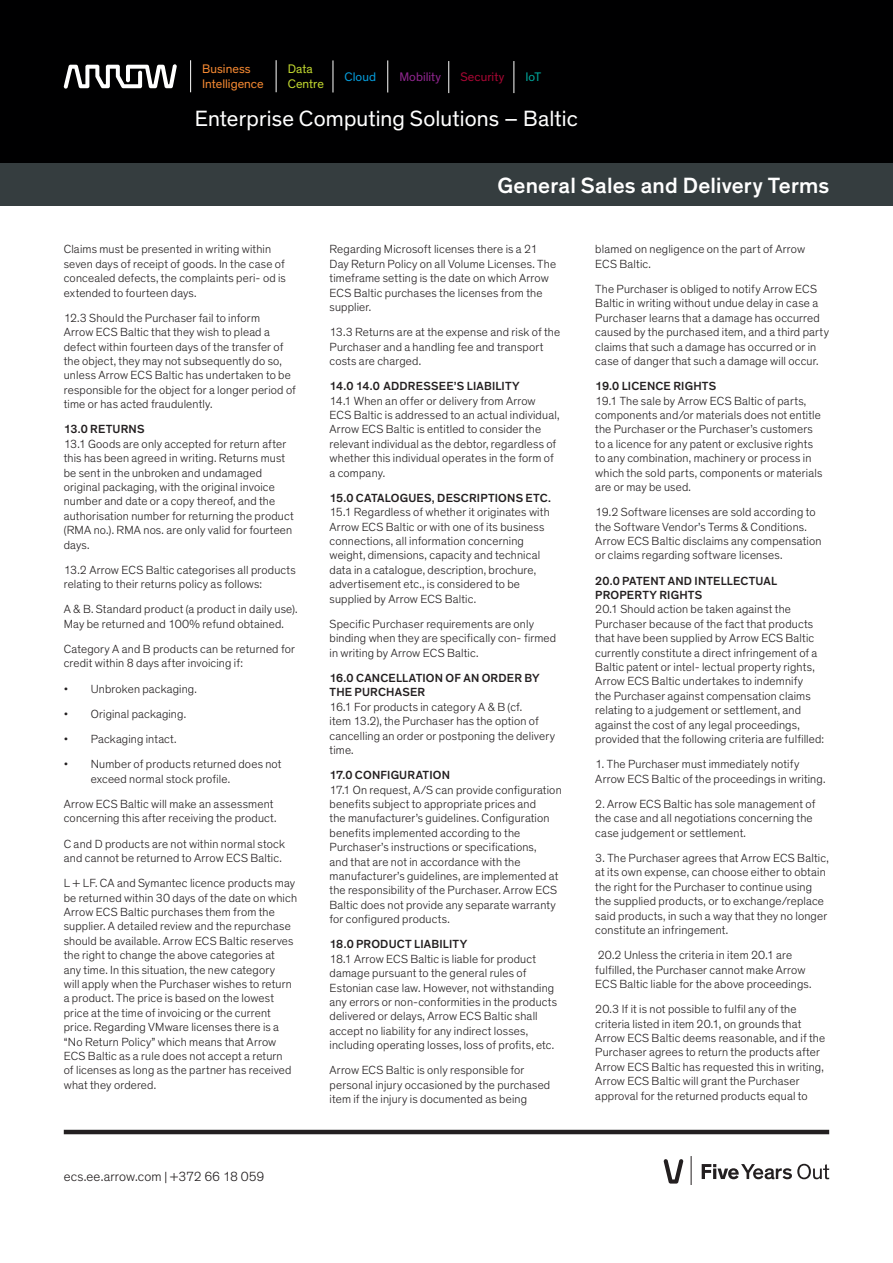
<style>
.page{position:relative;width:893px;height:1263px;background:#fff}
.page>*{position:absolute;margin:0;border:0;box-sizing:border-box;transform-origin:0 0}
.t1{font:22.5px "Theinhardt";letter-spacing:.005em;color:#fff}
.t2{font:500 22.5px "Theinhardt";letter-spacing:.01em;color:#fff}
.Contact_Block_-_Body{font:300 13.5px "Theinhardt";letter-spacing:.005em;color:#231f20}
.t3{font:12.6px/14.5px "Theinhardt";color:#f58932}
.t4{font:12.6px/14.5px "Theinhardt";color:#c1d72f}
.t5{font:12.6px "Theinhardt";letter-spacing:.005em;color:#90268f}
.t6{font:12.6px "Theinhardt";letter-spacing:.005em;color:#a60733}
.t7{font:12.6px "Theinhardt";color:#069ddc}
.t8{font:12.6px "Theinhardt";color:#00a59a}
.Body_Copy_9_12{font:300 12px/14.4px "Theinhardt";letter-spacing:.015em;color:#231f20}
.s1{font-weight:500}
</style>
<div class="page">
<hr style="left:64px;top:1130px;width:765px;height:4px;background:#231f20">
<svg style="left:702px;top:1164px;width:127px;height:15px"></svg>
<svg style="left:663px;top:1159px;width:20px;height:24px"></svg>
<svg style="left:691px;top:1156px;width:1px;height:28px"></svg>
<div style="left:0;top:0;width:893px;height:165px;background:#000001"></div>
<div style="left:0;top:163px;width:893px;height:43px;background:#353d3f"></div>
<svg style="left:64px;top:64px;width:113px;height:25px"></svg>
<hr style="left:190px;top:60px;width:1px;height:32px;background:#fff">
<hr style="left:276px;top:60px;width:1px;height:32px;background:#fff">
<hr style="left:333px;top:60px;width:1px;height:32px;background:#fff">
<hr style="left:387px;top:60px;width:1px;height:32px;background:#fff">
<hr style="left:448px;top:61px;width:1px;height:32px;background:#fff">
<hr style="left:514px;top:61px;width:1px;height:32px;background:#fff">
<p class="t3" style="left:202px;top:62px;width:63px">Business<br>Intelligence</p>
<p class="t4" style="left:288px;top:62px;width:38px">Data<br>Centre</p>
<p class="t7" style="left:345px;top:69px;width:33px">Cloud</p>
<p class="t5" style="left:399px;top:69px;width:43px">Mobility</p>
<p class="t6" style="left:460px;top:70px;width:45px">Security</p>
<p class="t8" style="left:525px;top:70px;width:17px">IoT</p>
<p class="t1" style="left:195px;top:105px;width:385px">Enterprise Computing Solutions – Baltic</p>
<p class="Body_Copy_9_12" style="left:64px;top:242px;width:224px">Claims must be presented in writing within seven days of receipt of goods. In the case of concealed defects, the complaints peri- od is extended to fourteen days.</p>
<p class="Body_Copy_9_12" style="left:64px;top:311px;width:234px">12.3 Should the Purchaser fail to inform<br>Arrow ECS Baltic that they wish to plead a defect within fourteen days of the transfer of the object, they may not subsequently do so, unless Arrow ECS Baltic has undertaken to be responsible for the object for a longer period of time or has acted fraudulently.</p>
<p class="Body_Copy_9_12" style="left:64px;top:422px;width:231px"><span class="s1">13.0 RETURNS<br></span>13.1 Goods are only accepted for return after this has been agreed in writing. Returns must be sent in the unbroken and undamaged original packaging, with the original invoice number and date or a copy thereof, and the authorisation number for returning the product (RMA no.). RMA nos. are only valid for fourteen days.</p>
<p class="Body_Copy_9_12" style="left:64px;top:563px;width:234px">13.2 Arrow ECS Baltic categorises all products relating to their returns policy as follows:</p>
<p class="Body_Copy_9_12" style="left:64px;top:602px;width:235px">A &amp; B. Standard product (a product in daily use).<br>May be returned and 100% refund obtained.</p>
<p class="Body_Copy_9_12" style="left:64px;top:642px;width:233px">Category A and B products can be returned for credit within 8 days after invoicing if:</p>
<p class="Body_Copy_9_12" style="left:64px;top:682px;width:135px">• Unbroken packaging.</p>
<p class="Body_Copy_9_12" style="left:64px;top:707px;width:124px">• Original packaging.</p>
<p class="Body_Copy_9_12" style="left:64px;top:732px;width:114px">• Packaging intact.</p>
<p class="Body_Copy_9_12" style="left:91px;top:757px;width:192px;text-indent:-27px">• Number of products returned does not exceed normal stock profile.</p>
<p class="Body_Copy_9_12" style="left:64px;top:797px;width:214px">Arrow ECS Baltic will make an assessment concerning this after receiving the product.</p>
<p class="Body_Copy_9_12" style="left:64px;top:836px;width:223px">C and D products are not within normal stock and cannot be returned to Arrow ECS Baltic.</p>
<p class="Body_Copy_9_12" style="left:64px;top:876px;width:235px">L + LF. CA and Symantec licence products may be returned within 30 days of the date on which Arrow ECS Baltic purchases them from the supplier. A detailed review and the repurchase should be available. Arrow ECS Baltic reserves the right to change the above categories at<br>any time. In this situation, the new category<br>will apply when the Purchaser wishes to return a product. The price is based on the lowest price at the time of invoicing or the current price. Regarding VMware licenses there is a “No Return Policy” which means that Arrow ECS Baltic as a rule does not accept a return<br>of licenses as long as the partner has received what they ordered.</p>
<p class="Contact_Block_-_Body" style="left:64px;top:1168px;width:202px">ecs.ee.arrow.com | +372 66 18 059</p>
<p class="t2" style="left:497px;top:172px;width:333px">General Sales and Delivery Terms</p>
<p class="Body_Copy_9_12" style="left:330px;top:242px;width:228px">Regarding Microsoft licenses there is a 21<br>Day Return Policy on all Volume Licenses. The timeframe setting is the date on which Arrow ECS Baltic purchases the licenses from the supplier.</p>
<p class="Body_Copy_9_12" style="left:330px;top:325px;width:232px">13.3 Returns are at the expense and risk of the<br>Purchaser and a handling fee and transport costs are charged.</p>
<p class="Body_Copy_9_12" style="left:330px;top:379px;width:231px"><span class="s1">14.0 14.0 ADDRESSEE’S LIABILITY<br></span>14.1 When an offer or delivery from Arrow ECS Baltic is addressed to an actual individual, Arrow ECS Baltic is entitled to consider the relevant individual as the debtor, regardless of whether this individual operates in the form of a company.</p>
<p class="Body_Copy_9_12" style="left:330px;top:491px;width:223px"><span class="s1">15.0 CATALOGUES, DESCRIPTIONS ETC.<br></span>15.1 Regardless of whether it originates with Arrow ECS Baltic or with one of its business connections, all information concerning weight, dimensions, capacity and technical data in a catalogue, description, brochure, advertisement etc., is considered to be supplied by Arrow ECS Baltic.</p>
<p class="Body_Copy_9_12" style="left:330px;top:617px;width:228px">Specific Purchaser requirements are only binding when they are specifically con- firmed in writing by Arrow ECS Baltic.</p>
<p class="Body_Copy_9_12" style="left:330px;top:671px;width:227px"><span class="s1">16.0 CANCELLATION OF AN ORDER BY<br>THE PURCHASER<br></span>16.1 For products in category A &amp; B (cf.<br>item 13.2), the Purchaser has the option of cancelling an order or postponing the delivery time.</p>
<p class="Body_Copy_9_12" style="left:330px;top:768px;width:234px"><span class="s1">17.0 CONFIGURATION<br></span>17.1 On request, A/S can provide configuration benefits subject to appropriate prices and<br>the manufacturer’s guidelines. Configuration benefits implemented according to the Purchaser’s instructions or specifications,<br>and that are not in accordance with the manufacturer’s guidelines, are implemented at the responsibility of the Purchaser. Arrow ECS Baltic does not provide any separate warranty for configured products.</p>
<p class="Body_Copy_9_12" style="left:330px;top:937px;width:229px"><span class="s1">18.0 PRODUCT LIABILITY<br></span>18.1 Arrow ECS Baltic is liable for product damage pursuant to the general rules of Estonian case law. However, not withstanding any errors or non-conformities in the products delivered or delays, Arrow ECS Baltic shall accept no liability for any indirect losses, including operating losses, loss of profits, etc.</p>
<p class="Body_Copy_9_12" style="left:330px;top:1063px;width:222px">Arrow ECS Baltic is only responsible for personal injury occasioned by the purchased item if the injury is documented as being</p>
<p class="Body_Copy_9_12" style="left:595px;top:242px;width:211px">blamed on negligence on the part of Arrow<br>ECS Baltic.</p>
<p class="Body_Copy_9_12" style="left:595px;top:282px;width:235px">The Purchaser is obliged to notify Arrow ECS Baltic in writing without undue delay in case a Purchaser learns that a damage has occurred caused by the purchased item, and a third party claims that such a damage has occurred or in case of danger that such a damage will occur.</p>
<p class="Body_Copy_9_12" style="left:595px;top:379px;width:229px"><span class="s1">19.0 LICENCE RIGHTS<br></span>19.1 The sale by Arrow ECS Baltic of parts, components and/or materials does not entitle the Purchaser or the Purchaser’s customers to a licence for any patent or exclusive rights to any combination, machinery or process in which the sold parts, components or materials are or may be used.</p>
<p class="Body_Copy_9_12" style="left:595px;top:505px;width:228px">19.2 Software licenses are sold according to the Software Vendor’s Terms &amp; Conditions.<br>Arrow ECS Baltic disclaims any compensation or claims regarding software licenses.</p>
<p class="Body_Copy_9_12" style="left:595px;top:574px;width:230px"><span class="s1">20.0 PATENT AND INTELLECTUAL PROPERTY RIGHTS<br></span>20.1 Should action be taken against the Purchaser because of the fact that products that have been supplied by Arrow ECS Baltic currently constitute a direct infringement of a Baltic patent or intel- lectual property rights, Arrow ECS Baltic undertakes to indemnify<br>the Purchaser against compensation claims relating to a judgement or settlement, and against the cost of any legal proceedings, provided that the following criteria are fulfilled:</p>
<p class="Body_Copy_9_12" style="left:595px;top:757px;width:232px">1. The Purchaser must immediately notify<br>Arrow ECS Baltic of the proceedings in writing.</p>
<p class="Body_Copy_9_12" style="left:595px;top:797px;width:222px">2. Arrow ECS Baltic has sole management of the case and all negotiations concerning the case judgement or settlement.</p>
<p class="Body_Copy_9_12" style="left:595px;top:851px;width:235px">3. The Purchaser agrees that Arrow ECS Baltic, at its own expense, can choose either to obtain the right for the Purchaser to continue using the supplied products, or to exchange/replace said products, in such a way that they no longer constitute an infringement.</p>
<p class="Body_Copy_9_12" style="left:595px;top:948px;width:218px">20.2 Unless the criteria in item 20.1 are fulfilled, the Purchaser cannot make Arrow<br>ECS Baltic liable for the above proceedings.</p>
<p class="Body_Copy_9_12" style="left:595px;top:1002px;width:231px">20.3 If it is not possible to fulfil any of the criteria listed in item 20.1, on grounds that Arrow ECS Baltic deems reasonable, and if the Purchaser agrees to return the products after Arrow ECS Baltic has requested this in writing, Arrow ECS Baltic will grant the Purchaser approval for the returned products equal to</p>
</div>
